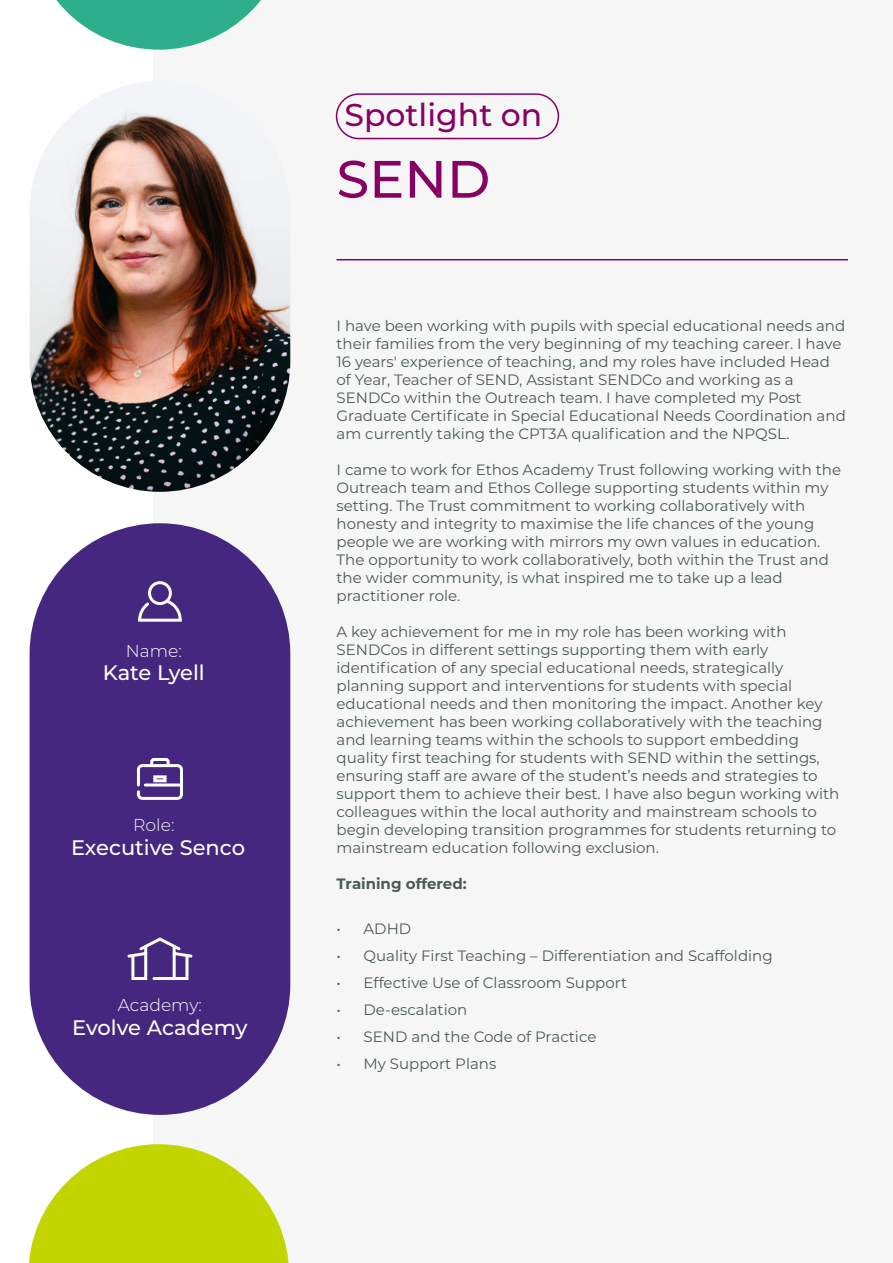
<style>
.page{position:relative;width:893px;height:1263px;background:#fff}
.page>*{position:absolute;margin:0;border:0;box-sizing:border-box;transform-origin:0 0}
.t1{font:500 52.5px "Montserrat";color:#870064}
.t2{font:500 31.5px "Montserrat";color:#870064}
.t3{font:500 21px "Montserrat";color:#fff}
.t4{font:300 17.25px "Montserrat";color:#fff}
.t5{font:300 17.25px "Montserrat";color:#f6f6f6}
.t6{font:15px/18px "Montserrat";color:#4d5858}
.t7{font:700 15px "Montserrat";color:#4d5858}
</style>
<div class="page">
<div style="left:154px;top:0;width:739px;height:1263px;background:#f6f6f6"></div>
<img style="left:30px;top:81px;width:260px;height:411px;border-radius:130px">
<div style="left:30px;top:523px;width:260px;height:592px;background:#46277f;border-radius:130px"></div>
<hr style="left:337px;top:259px;width:511px;height:1px;background:#870064">
<div style="left:336px;top:93px;width:223px;height:46px;border:2px solid #870064;border-radius:22px"></div>
<svg style="left:56px;top:0;width:205px;height:50px"></svg>
<svg style="left:29px;top:1144px;width:260px;height:119px"></svg>
<div style="left:148px;top:581px;width:24px;height:24px;border:3px solid #fff;border-radius:50%"></div>
<svg style="left:138px;top:597px;width:44px;height:25px"></svg>
<div style="left:137px;top:764px;width:46px;height:36px;border:3px solid #fff;border-radius:4px"></div>
<hr style="left:145px;top:783px;width:36px;height:3px;background:#fff">
<svg style="left:149px;top:758px;width:22px;height:10px"></svg>
<div style="left:153px;top:775px;width:14px;height:7px;border:3px solid #fff"></div>
<svg style="left:127px;top:937px;width:66px;height:43px"></svg>
<hr style="left:154px;top:977px;width:20px;height:3px;background:#fff">
<p class="t4" style="left:126px;top:639px;width:57px">Name:</p>
<h3 class="t3" style="left:103px;top:658px;width:103px">Kate Lyell</h3>
<p class="t5" style="left:133px;top:813px;width:43px">Role:</p>
<h3 class="t3" style="left:71px;top:832px;width:175px">Executive Senco</h3>
<p class="t4" style="left:118px;top:993px;width:86px">Academy:</p>
<h3 class="t3" style="left:72px;top:1013px;width:177px">Evolve Academy</h3>
<h2 class="t2" style="left:345px;top:93px;width:199px">Spotlight on</h2>
<h1 class="t1" style="left:337px;top:142px;width:155px">SEND</h1>
<p class="t6" style="left:337px;top:316px;width:511px">I have been working with pupils with special educational needs and their families from the very beginning of my teaching career. I have 16 years' experience of teaching, and my roles have included Head of Year, Teacher of SEND, Assistant SENDCo and working as a SENDCo within the Outreach team. I have completed my Post Graduate Certificate in Special Educational Needs Coordination and am currently taking the CPT3A qualification and the NPQSL.</p>
<p class="t6" style="left:337px;top:460px;width:506px">I came to work for Ethos Academy Trust following working with the Outreach team and Ethos College supporting students within my setting. The Trust commitment to working collaboratively with honesty and integrity to maximise the life chances of the young people we are working with mirrors my own values in education.<br>The opportunity to work collaboratively, both within the Trust and the wider community, is what inspired me to take up a lead practitioner role.</p>
<p class="t6" style="left:337px;top:622px;width:504px">A key achievement for me in my role has been working with SENDCos in different settings supporting them with early identification of any special educational needs, strategically planning support and interventions for students with special educational needs and then monitoring the impact. Another key achievement has been working collaboratively with the teaching and learning teams within the schools to support embedding quality first teaching for students with SEND within the settings, ensuring staff are aware of the student’s needs and strategies to support them to achieve their best. I have also begun working with colleagues within the local authority and mainstream schools to begin developing transition programmes for students returning to mainstream education following exclusion.</p>
<p class="t7" style="left:337px;top:873px;width:132px">Training offered:</p>
<p class="t6" style="left:337px;top:919px;width:76px">• ADHD</p>
<p class="t6" style="left:337px;top:946px;width:438px">• Quality First Teaching – Differentiation and Scaffolding</p>
<p class="t6" style="left:337px;top:973px;width:292px">• Effective Use of Classroom Support</p>
<p class="t6" style="left:337px;top:1000px;width:132px">• De-escalation</p>
<p class="t6" style="left:337px;top:1027px;width:261px">• SEND and the Code of Practice</p>
<p class="t6" style="left:337px;top:1054px;width:161px">• My Support Plans</p>
</div>
